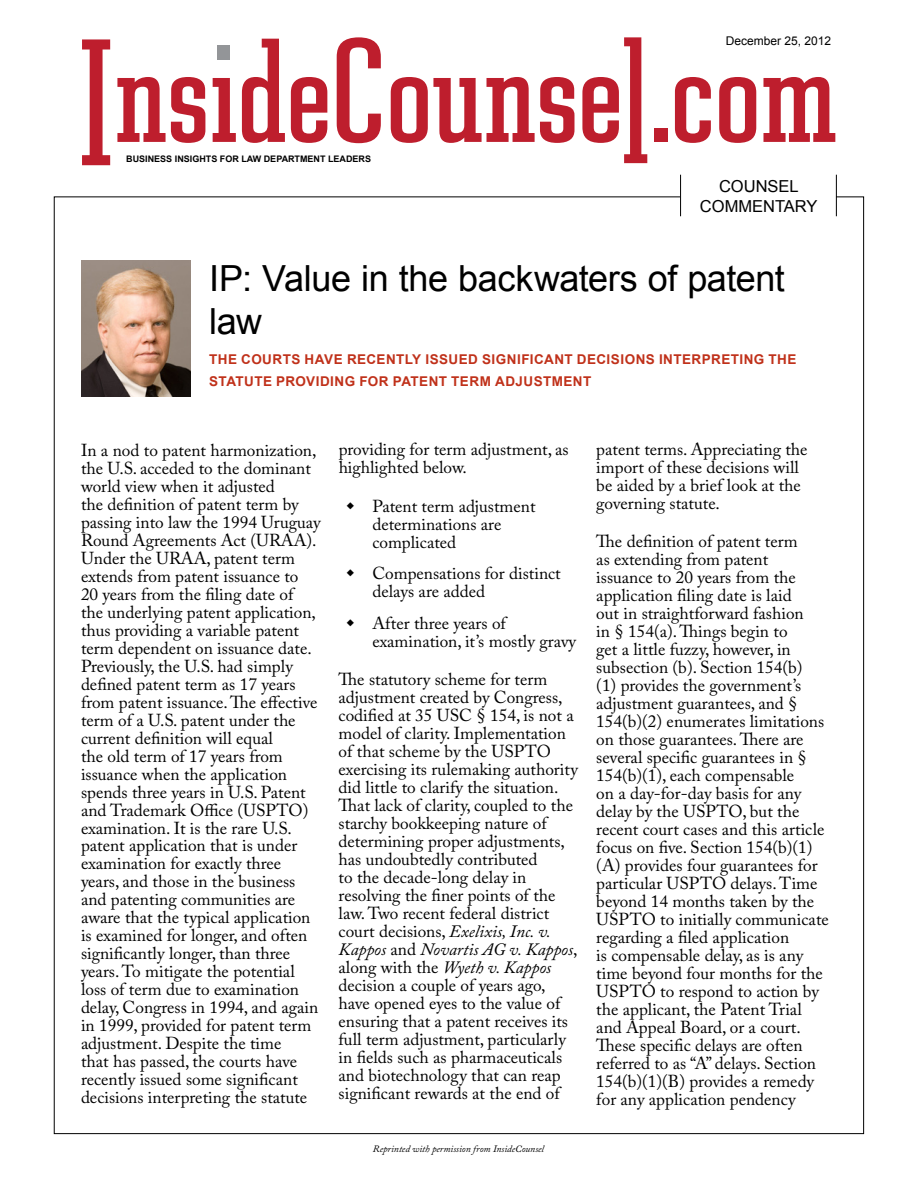
<style>
.page{position:relative;width:918px;height:1188px;background:#fff}
.page>*{position:absolute;margin:0;border:0;box-sizing:border-box;transform-origin:0 0}
.t1{font:36px/43.2px "Arial";letter-spacing:-.01em;color:#000}
.t2{font:17.25px/18px "Adobe Caslon Pro";color:#000}
.t3{font:16.5px/19.8px "Arial";color:#000;text-align:center}
.t4{font:700 13.5px/22.5px "Arial";letter-spacing:.035em;color:#c0311a}
.t5{font:12px "Arial";color:#000}
.t6{font:italic 9.75px "Adobe Caslon Pro";color:#000}
.t7{font:700 9px "Arial";color:#000}
.s1{font-style:italic}
</style>
<div class="page">
<svg style="left:82px;top:39px;width:28px;height:126px"></svg>
<svg style="left:117px;top:77px;width:88px;height:66px"></svg>
<svg style="left:213px;top:78px;width:23px;height:64px"></svg>
<svg style="left:242px;top:39px;width:43px;height:104px"></svg>
<svg style="left:291px;top:77px;width:36px;height:66px"></svg>
<svg style="left:337px;top:37px;width:44px;height:106px"></svg>
<svg style="left:391px;top:77px;width:183px;height:66px"></svg>
<svg style="left:582px;top:37px;width:65px;height:126px"></svg>
<div style="left:654px;top:128px;width:13px;height:14px;background:#be1e2d"></div>
<svg style="left:675px;top:77px;width:36px;height:66px"></svg>
<svg style="left:719px;top:77px;width:37px;height:66px"></svg>
<svg style="left:763px;top:77px;width:72px;height:65px"></svg>
<div style="left:217px;top:45px;width:13px;height:15px;background:#939598"></div>
<hr style="left:836px;top:175px;width:1px;height:41px;background:#000">
<hr style="left:680px;top:175px;width:1px;height:41px;background:#000">
<img style="left:81px;top:260px;width:110px;height:136px">
<p class="t7" style="left:126px;top:153px;width:246px">BUSINESS INSIGHTS FOR LAW DEPARTMENT LEADERS</p>
<p class="t5" style="left:726px;top:33px;width:107px">December 25, 2012</p>
<p class="t3" style="left:700px;top:177px;width:119px">Counsel<br>Commentary</p>
<h1 class="t1" style="left:209px;top:257px;width:577px">IP: Value in the backwaters of patent law</h1>
<p class="t4" style="left:209px;top:348px;width:589px">THE COURTS HAVE RECENTLY ISSUED SIGNIFICANT DECISIONS INTERPRETING THE<br>STATUTE PROVIDING FOR PATENT TERM ADJUSTMENT</p>
<p class="t2" style="left:81px;top:441px;width:241px">In a nod to patent harmonization, the U.S. acceded to the dominant world view when it adjusted<br>the definition of patent term by passing into law the 1994 Uruguay<br>Round Agreements Act (URAA).<br>Under the URAA, patent term extends from patent issuance to<br>20 years from the filing date of<br>the underlying patent application, thus providing a variable patent term dependent on issuance date.<br>Previously, the U.S. had simply defined patent term as 17 years from patent issuance. The effective term of a U.S. patent under the current definition will equal<br>the old term of 17 years from issuance when the application spends three years in U.S. Patent and Trademark Office (USPTO) examination. It is the rare U.S. patent application that is under examination for exactly three years, and those in the business and patenting communities are aware that the typical application is examined for longer, and often significantly longer, than three years. To mitigate the potential loss of term due to examination delay, Congress in 1994, and again in 1999, provided for patent term adjustment. Despite the time<br>that has passed, the courts have recently issued some significant decisions interpreting the statute</p>
<p class="t2" style="left:339px;top:440px;width:232px">providing for term adjustment, as highlighted below.</p>
<p class="t2" style="left:372px;top:497px;width:165px">Patent term adjustment determinations are complicated</p>
<p class="t2" style="left:372px;top:564px;width:190px">Compensations for distinct delays are added</p>
<p class="t2" style="left:372px;top:614px;width:205px">After three years of examination, it’s mostly gravy</p>
<p class="t2" style="left:339px;top:670px;width:241px">The statutory scheme for term adjustment created by Congress, codified at 35 USC § 154, is not a model of clarity. Implementation of that scheme by the USPTO exercising its rulemaking authority did little to clarify the situation.<br>That lack of clarity, coupled to the starchy bookkeeping nature of determining proper adjustments, has undoubtedly contributed<br>to the decade-long delay in resolving the finer points of the law. Two recent federal district court decisions, <span class="s1">Exelixis, Inc. v.<br>Kappos</span> and <span class="s1">Novartis AG v. Kappos</span>, along with the <span class="s1">Wyeth v. Kappos </span>decision a couple of years ago, have opened eyes to the value of ensuring that a patent receives its full term adjustment, particularly in fields such as pharmaceuticals and biotechnology that can reap significant rewards at the end of</p>
<p class="t6" style="left:373px;top:1142px;width:173px">Reprinted with permission from InsideCounsel</p>
<p class="t2" style="left:596px;top:440px;width:213px">patent terms. Appreciating the import of these decisions will be aided by a brief look at the governing statute.</p>
<p class="t2" style="left:596px;top:532px;width:234px">The definition of patent term<br>as extending from patent issuance to 20 years from the application filing date is laid<br>out in straightforward fashion<br>in § 154(a). Things begin to<br>get a little fuzzy, however, in subsection (b). Section 154(b)<br>(1) provides the government’s adjustment guarantees, and §<br>154(b)(2) enumerates limitations on those guarantees. There are several specific guarantees in §<br>154(b)(1), each compensable<br>on a day-for-day basis for any delay by the USPTO, but the recent court cases and this article focus on five. Section 154(b)(1) (A) provides four guarantees for particular USPTO delays. Time beyond 14 months taken by the<br>USPTO to initially communicate regarding a filed application<br>is compensable delay, as is any time beyond four months for the<br>USPTO to respond to action by the applicant, the Patent Trial and Appeal Board, or a court.<br>These specific delays are often referred to as “A” delays. Section<br>154(b)(1)(B) provides a remedy for any application pendency</p>
</div>
